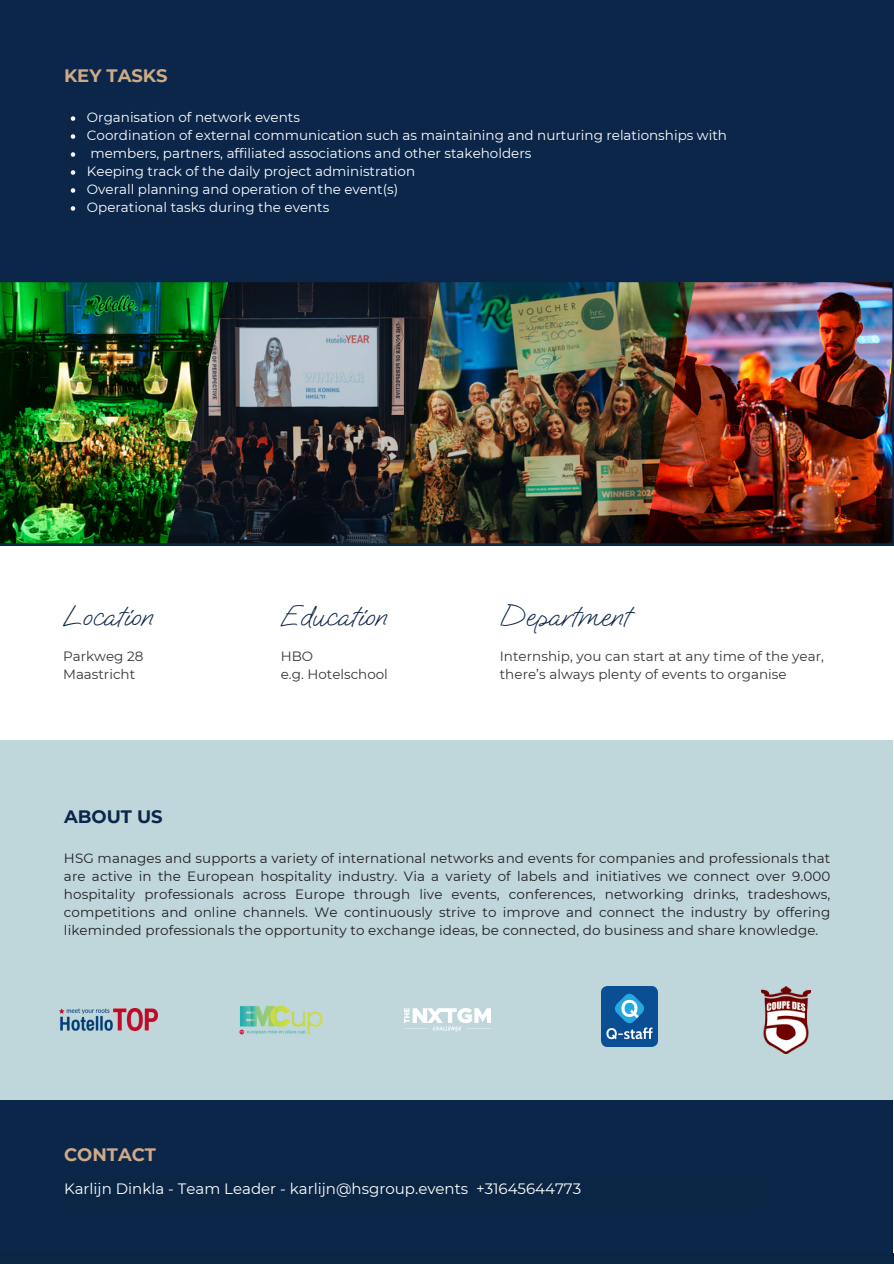
<style>
.page{position:relative;width:894px;height:1264px;background:#fff}
.page>*{position:absolute;margin:0;border:0;box-sizing:border-box;transform-origin:0 0}
.t1{font:30px "Oooh Baby";color:#0b2649}
.t2{font:700 18px "Montserrat";color:#ceaa89}
.t3{font:700 18px "Montserrat";color:#0b2649}
.t4{font:15px "Montserrat";color:#fff}
.t5{font:13.5px/18px "Montserrat";letter-spacing:.005em;color:#231f20;text-align:justify}
.t6{font:13.5px "Montserrat";color:#fff}
.t7{font:13.5px/18px "Montserrat";color:#373536}
</style>
<div class="page">
<div style="left:0;top:741px;width:892px;height:460px;background:#bfd6db"></div>
<div style="left:0;top:0;width:893px;height:545px;background:#0b2649"></div>
<img style="left:228px;top:282px;width:160px;height:261px">
<img style="left:694px;top:282px;width:198px;height:261px">
<div style="left:0;top:1100px;width:892px;height:161px;background:#0b2649"></div>
<div style="left:0;top:1253px;width:893px;height:10px;background:#0b2645"></div>
<div style="left:65px;top:1178px;width:700px;height:31px;background:#0b2645"></div>
<img style="left:404px;top:1008px;width:86px;height:23px">
<img style="left:239px;top:1005px;width:84px;height:30px">
<img style="left:60px;top:1008px;width:97px;height:22px">
<img style="left:601px;top:986px;width:56px;height:60px">
<img style="left:761px;top:986px;width:49px;height:67px">
<img style="left:0;top:282px;width:228px;height:261px">
<img style="left:388px;top:282px;width:306px;height:261px">
<svg style="left:71px;top:116px;width:4px;height:5px"></svg>
<svg style="left:71px;top:134px;width:4px;height:5px"></svg>
<svg style="left:71px;top:152px;width:4px;height:5px"></svg>
<svg style="left:71px;top:170px;width:4px;height:5px"></svg>
<svg style="left:71px;top:188px;width:4px;height:5px"></svg>
<svg style="left:71px;top:206px;width:4px;height:5px"></svg>
<p class="t2" style="left:64px;top:64px;width:105px">KEY TASKS</p>
<h1 class="t6" style="left:87px;top:109px;width:214px">Organisation of network events</h1>
<p class="t6" style="left:87px;top:127px;width:641px">Coordination of external communication such as maintaining and nurturing relationships with</p>
<p class="t6" style="left:90px;top:145px;width:442px">members, partners, affiliated associations and other stakeholders</p>
<h1 class="t6" style="left:87px;top:163px;width:329px">Keeping track of the daily project administration</h1>
<p class="t6" style="left:87px;top:181px;width:312px">Overall planning and operation of the event(s)</p>
<h2 class="t6" style="left:87px;top:199px;width:244px">Operational tasks during the events</h2>
<p class="t1" style="left:63px;top:598px;width:91px">Location</p>
<p class="t1" style="left:281px;top:598px;width:107px">Education</p>
<p class="t1" style="left:499px;top:598px;width:131px">Department</p>
<p class="t7" style="left:63px;top:647px;width:82px">Parkweg 28<br>Maastricht</p>
<h1 class="t7" style="left:281px;top:647px;width:34px">HBO</h1>
<p class="t7" style="left:281px;top:665px;width:109px">e.g. Hotelschool</p>
<p class="t3" style="left:64px;top:806px;width:100px">ABOUT US</p>
<p class="t7" style="left:499px;top:647px;width:325px">Internship, you can start at any time of the year, there’s always plenty of events to organise</p>
<p class="t5" style="left:64px;top:849px;width:767px">HSG manages and supports a variety of international networks and events for companies and professionals that are active in the European hospitality industry. Via a variety of labels and initiatives we connect over 9.000 hospitality professionals across Europe through live events, conferences, networking drinks, tradeshows, competitions and online channels. We continuously strive to improve and connect the industry by offering likeminded professionals the opportunity to exchange ideas, be connected, do business and share knowledge.</p>
<p class="t2" style="left:64px;top:1143px;width:93px">CONTACT</p>
<p class="t4" style="left:64px;top:1179px;width:518px">Karlijn Dinkla - Team Leader - karlijn@hsgroup.events +31645644773</p>
</div>
